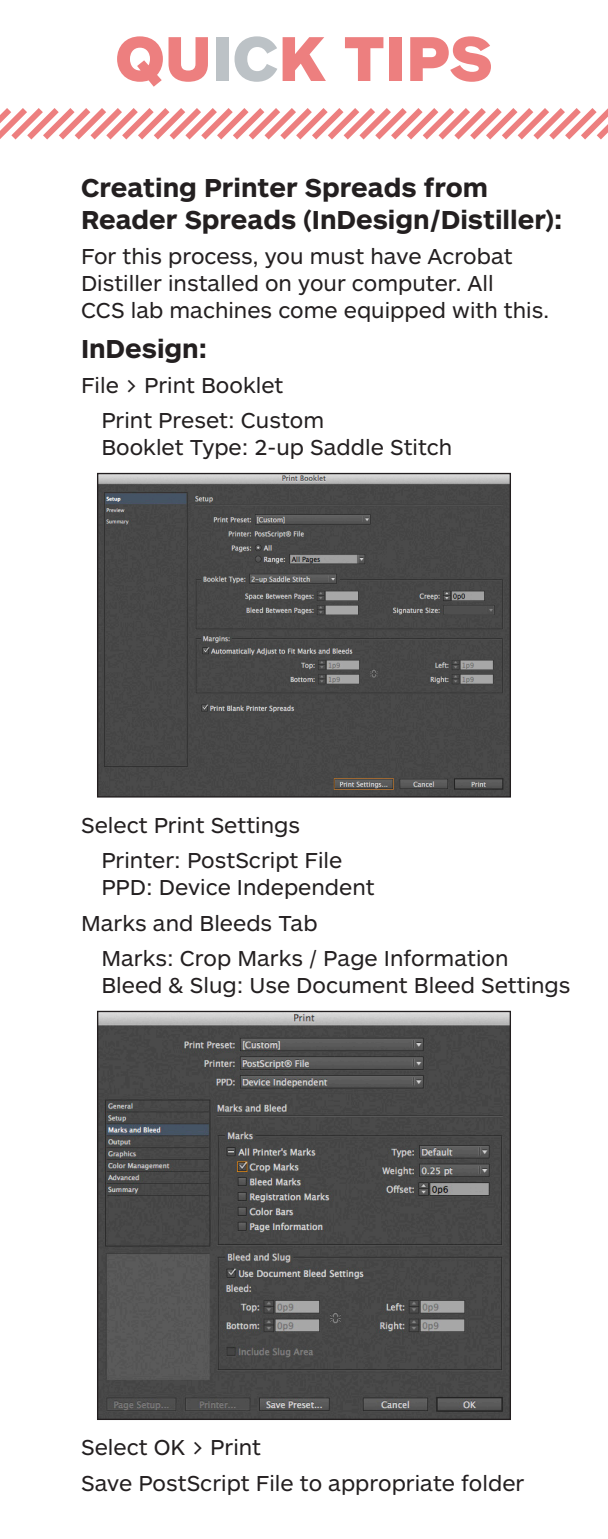
<style>
.page{position:relative;width:608px;height:1539px;background:#fff}
.page>*{position:absolute;margin:0;border:0;box-sizing:border-box;transform-origin:0 0}
.t1{font:900 65.7px "ARS Maquette Pro";color:#ed7f7f}
.t2{font:700 27px/32.4px "ARS Maquette Pro";color:#231f20}
.t3{font:22.5px/35.6px "ARS Maquette Pro";color:#231f20}
.s1{color:#bcc2c6}
</style>
<div class="page">
<svg style="left:0;top:108px;width:608px;height:32px"></svg>
<img style="left:99px;top:475px;width:410px;height:321px">
<div style="left:97px;top:473px;width:414px;height:325px;border:1px solid #231f20"></div>
<img style="left:99px;top:1013px;width:410px;height:405px">
<h1 class="t1" style="left:115px;top:15px;width:379px">QU<span class="s1">IC</span>K TIPS</h1>
<p class="t2" style="left:81px;top:170px;width:482px">Creating Printer Spreads from<br>Reader Spreads (InDesign/Distiller):</p>
<p class="t3" style="left:81px;top:242px;width:469px;line-height:27px">For this process, you must have Acrobat<br>Distiller installed on your computer. All<br>CCS lab machines come equipped with this.</p>
<p class="t2" style="left:81px;top:331px;width:127px">InDesign:</p>
<p class="t3" style="left:101px;top:366px;width:224px;text-indent:-20px">File &gt; Print Booklet<br>Print Preset: Custom</p>
<p class="t3" style="left:101px;top:429px;width:352px">Booklet Type: 2-up Saddle Stitch</p>
<p class="t3" style="left:101px;top:806px;width:242px;text-indent:-20px">Select Print Settings<br>Printer: PostScript File</p>
<p class="t3" style="left:81px;top:869px;width:295px;text-indent:20px">PPD: Device Independent<br>Marks and Bleeds Tab</p>
<p class="t3" style="left:101px;top:944px;width:470px;line-height:27px">Marks: Crop Marks / Page Information<br>Bleed &amp; Slug: Use Document Bleed Settings</p>
<p class="t3" style="left:81px;top:1429px;width:444px">Select OK &gt; Print<br>Save PostScript File to appropriate folder</p>
</div>
